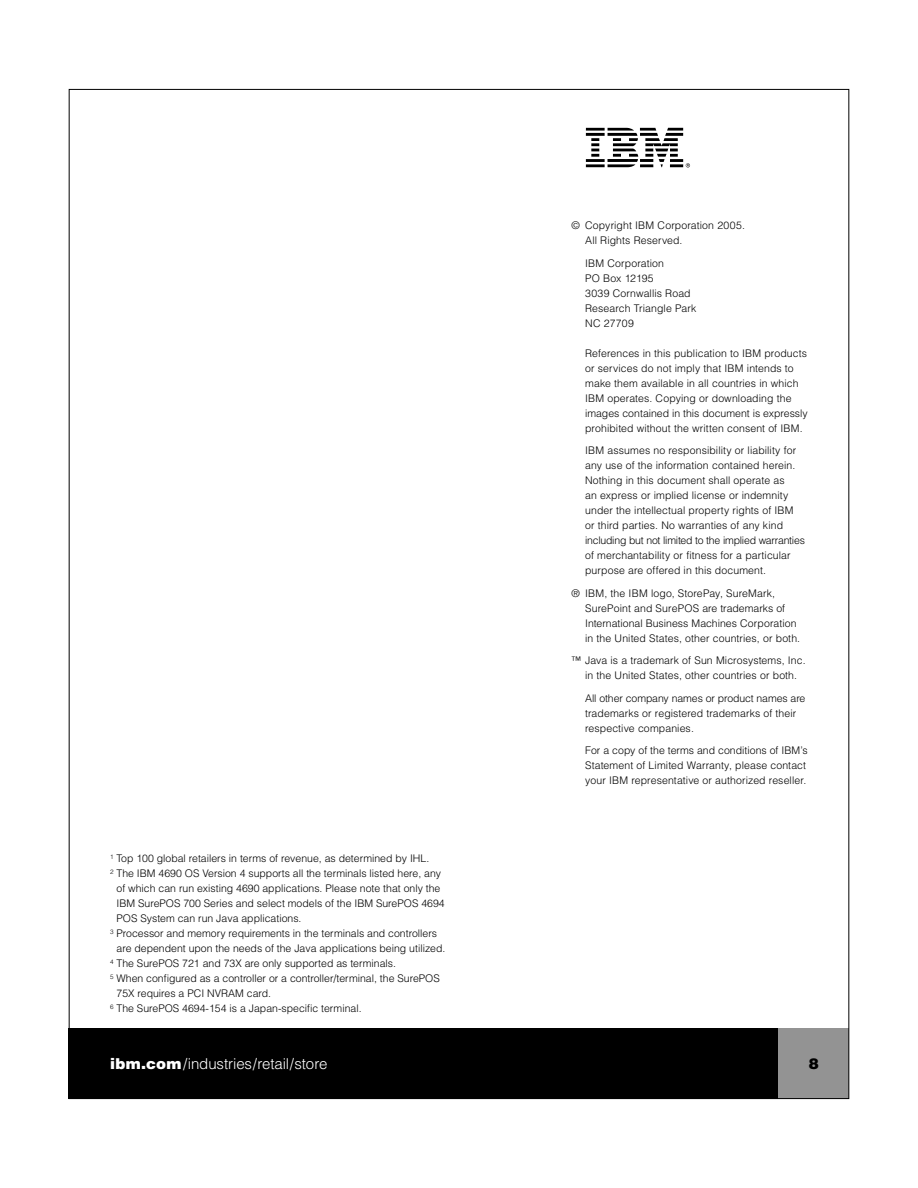
<style>
.page{position:relative;width:918px;height:1188px;background:#fff}
.page>*{position:absolute;margin:0;border:0;box-sizing:border-box;transform-origin:0 0}
.t1{font:300 15px "Helvetica";letter-spacing:-.005em;color:#fff}
.t2{font:900 15px "Helvetica";color:#000}
.Footnote{font:300 10.5px/15px "Helvetica";letter-spacing:.005em;color:#000}
.s1{font-weight:900}
</style>
<div class="page">
<svg style="left:586px;top:128px;width:104px;height:40px"></svg>
<div style="left:69px;top:1028px;width:780px;height:71px;background:#000"></div>
<div style="left:778px;top:1028px;width:71px;height:71px;background:#939393"></div>
<p class="Footnote" style="left:110px;top:851px;width:321px"><sup>1</sup> Top 100 global retailers in terms of revenue, as determined by IHL.</p>
<p class="Footnote" style="left:117px;top:866px;width:330px;text-indent:-6px"><sup>2</sup> The IBM 4690 OS Version 4 supports all the terminals listed here, any of which can run existing 4690 applications. Please note that only the IBM SurePOS 700 Series and select models of the IBM SurePOS 4694<br>POS System can run Java applications.</p>
<p class="Footnote" style="left:117px;top:926px;width:330px;text-indent:-6px"><sup>3</sup> Processor and memory requirements in the terminals and controllers are dependent upon the needs of the Java applications being utilized.</p>
<p class="Footnote" style="left:110px;top:956px;width:287px"><sup>4</sup> The SurePOS 721 and 73X are only supported as terminals.</p>
<p class="Footnote" style="left:117px;top:971px;width:325px;text-indent:-6px"><sup>5</sup> When configured as a controller or a controller/terminal, the SurePOS<br>75X requires a PCI NVRAM card.</p>
<p class="Footnote" style="left:110px;top:1001px;width:253px"><sup>6</sup> The SurePOS 4694-154 is a Japan-specific terminal.</p>
<p class="Footnote" style="left:585px;top:218px;width:161px;text-indent:-14px">© Copyright IBM Corporation 2005.<br>All Rights Reserved.</p>
<p class="Footnote" style="left:585px;top:256px;width:113px">IBM Corporation<br>PO Box 12195<br>3039 Cornwallis Road<br>Research Triangle Park<br>NC 27709</p>
<p class="Footnote" style="left:585px;top:346px;width:224px">References in this publication to IBM products or services do not imply that IBM intends to make them available in all countries in which IBM operates. Copying or downloading the images contained in this document is expressly prohibited without the written consent of IBM.</p>
<p class="Footnote" style="left:585px;top:443px;width:221px">IBM assumes no responsibility or liability for any use of the information contained herein.<br>Nothing in this document shall operate as<br>an express or implied license or indemnity under the intellectual property rights of IBM or third parties. No warranties of any kind including but not limited to the implied warranties of merchantability or fitness for a particular purpose are offered in this document.</p>
<p class="Footnote" style="left:585px;top:586px;width:217px;text-indent:-14px">® IBM, the IBM logo, StorePay, SureMark, SurePoint and SurePOS are trademarks of International Business Machines Corporation in the United States, other countries, or both.</p>
<p class="Footnote" style="left:572px;top:653px;width:236px;text-align:center">™ Java is a trademark of Sun Microsystems, Inc. in the United States, other countries or both.</p>
<p class="Footnote" style="left:585px;top:691px;width:222px">All other company names or product names are trademarks or registered trademarks of their respective companies.</p>
<p class="Footnote" style="left:585px;top:743px;width:224px">For a copy of the terms and conditions of IBM’s<br>Statement of Limited Warranty, please contact your IBM representative or authorized reseller.</p>
<p class="t1" style="left:110px;top:1055px;width:219px"><span class="s1">ibm.com</span>/industries/retail/store</p>
<h1 class="t2" style="left:809px;top:1054px;width:12px">8</h1>
</div>
